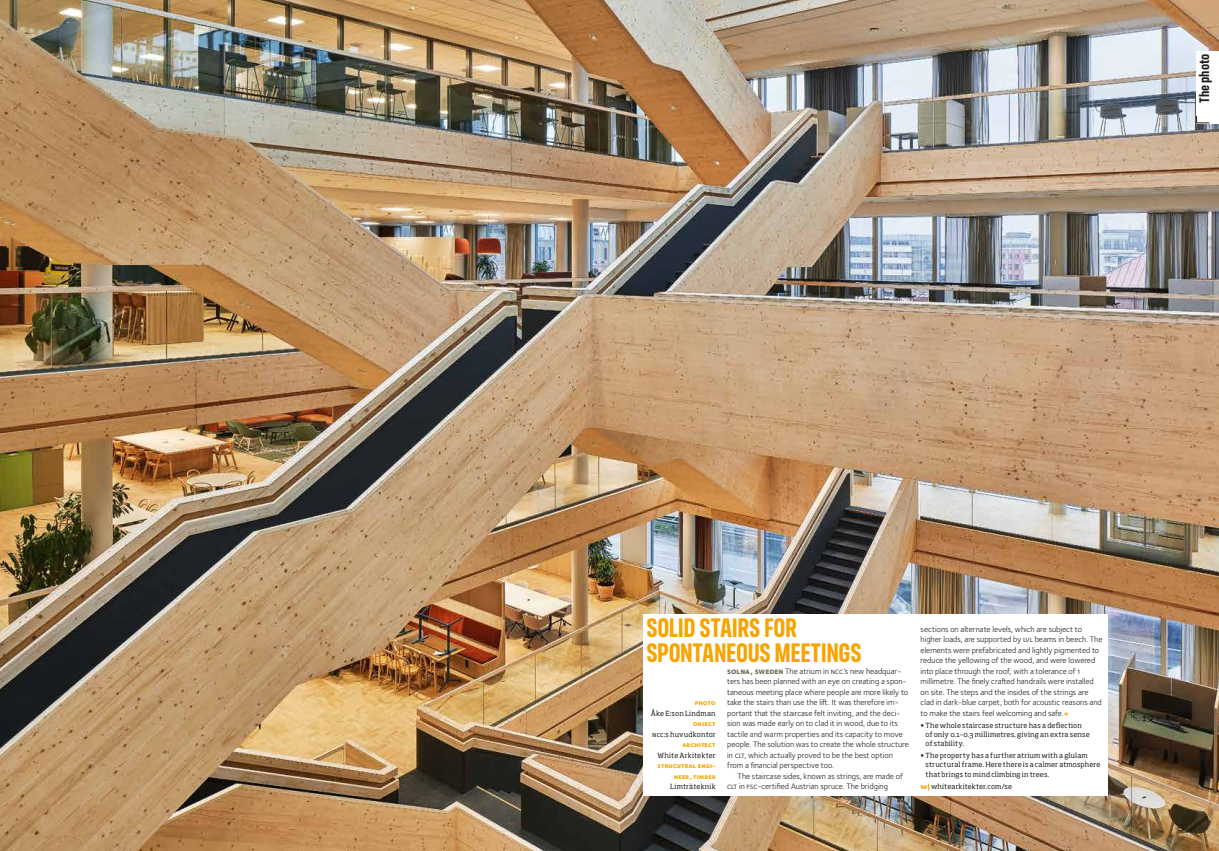
<style>
.page{position:relative;width:1219px;height:851px;background:#fff}
.page>*{position:absolute;margin:0;border:0;box-sizing:border-box;transform-origin:0 0}
.t1{font:700 27px/25px "FS Industrie Cd";letter-spacing:-.015em;color:#f7a400}
.t2{font:700 14px "FS Industrie Cd";color:#1d1d1b}
.t3{font:8.2px/10.5px "Foundry Sterling";color:#1d1d1b}
.t4{font:7px/9px "Soho Std";letter-spacing:.02em;color:#1d1d1b}
.t5{font:800 7px/10.5px "Foundry Sterling";letter-spacing:.02em;color:#f7a400;text-align:right}
.s1{font-weight:800;color:#6f6d5c}
.s2{font-weight:800;color:#f7a400}
.s3{font-weight:700;color:#f7a400}
</style>
<div class="page">
<img style="left:0;top:0;width:1219px;height:850px">
<div style="left:643px;top:614px;width:465px;height:181px;background:#fff"></div>
<div style="left:1196px;top:51px;width:23px;height:72px;background:#fff"></div>
<svg style="left:1196px;top:116px;width:13px;height:8px"></svg>
<h2 class="t2" style="left:1196px;top:103px;width:51px;rotate:-90deg">The photo</h2>
<h1 class="t1" style="left:646px;top:615px;width:217px">SOLID STAIRS FOR<br>SPONTANEOUS MEETINGS</h1>
<p class="t5" style="left:695px;top:698px;width:23px">photo</p>
<p class="t4" style="left:651px;top:708px;width:67px">Åke E:son Lindman</p>
<p class="t5" style="left:693px;top:719px;width:24px">object</p>
<p class="t4" style="left:652px;top:729px;width:65px">NCC:s huvudkontor</p>
<p class="t5" style="left:682px;top:740px;width:35px">architect</p>
<p class="t4" style="left:657px;top:750px;width:60px">White Arkitekter</p>
<p class="t5" style="left:658px;top:761px;width:60px">Strucutral engi&shy;neer, timber</p>
<p class="t4" style="left:670px;top:782px;width:47px">Limträteknik</p>
<p class="t3" style="left:727px;top:665px;width:183px"><span class="s1">solna, Sweden</span> The atrium in NCC’s new headquar&shy;ters has been planned with an eye on creating a spon&shy;taneous meeting place where people are more likely to take the stairs than use the lift. It was therefore im&shy;portant that the staircase felt inviting, and the deci&shy;sion was made early on to clad it in wood, due to its tactile and warm properties and its capacity to move people. The solution was to create the whole structure in CLT, which actually proved to be the best option from a financial perspective too.</p>
<p class="t3" style="left:727px;top:770px;width:177px;text-indent:10px">The staircase sides, known as strings, are made of<br>CLT in fsc-certified Austrian spruce. The bridging</p>
<p class="t3" style="left:921px;top:623px;width:183px">sections on alternate levels, which are subject to higher loads, are supported by lvl beams in beech. The elements were prefabricated and lightly pigmented to reduce the yellowing of the wood, and were lowered into place through the roof, with a tolerance of 1 millimetre. The finely crafted handrails were installed on site. The steps and the insides of the strings are clad in dark-blue carpet, both for acoustic reasons and to make the stairs feel welcoming and safe.<span class="s2">«</span></p>
<p class="t4" style="left:925px;top:720px;width:166px;text-indent:-5px">• The whole staircase structure has a deflection of only 0.1–0.3 millimetres, giving an extra sense of stability.</p>
<p class="t4" style="left:925px;top:750px;width:176px;text-indent:-5px">• The property has a further atrium with a glulam structural frame. Here there is a calmer atmosphere</p>
<p class="t4" style="left:921px;top:768px;width:130px;line-height:12.3px;text-indent:5px">that brings to mind climbing in trees. <span class="s3">w|</span> whitearkitekter.com/se</p>
</div>
